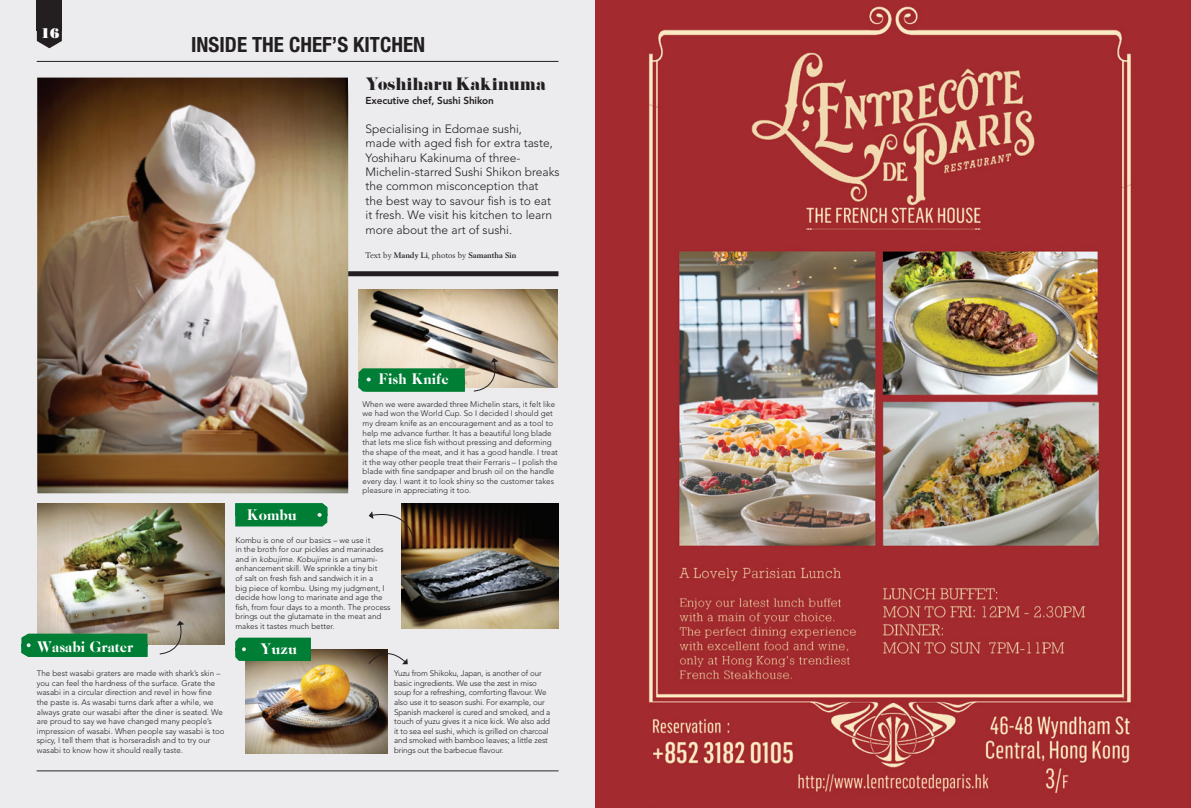
<style>
.page{position:relative;width:1191px;height:808px;background:#fff}
.page>*{position:absolute;margin:0;border:0;box-sizing:border-box;transform-origin:0 0}
.t1{font:700 condensed 21px "Helvetica Neue LT Std";color:#231f20}
.t2{font:16px "Caslon CP";color:#fff}
.t3{font:16px "Pistilli";letter-spacing:-.015em;color:#231f20}
.t4{font:14px "Bodoni Std Poster";color:#fff}
.t5{font:300 12px/14.4px "Avenir LT Std";color:#231f20}
.t6{font:800 10px "Avenir LT Std";letter-spacing:-.015em;color:#231f20}
.t7{font:300 8px/9.6px "Avenir LT Std";color:#231f20}
.t8{font:700 8px "Berling LT Std";color:#231f20}
.s1{font-weight:400}
.s2{font-style:italic}
</style>
<div class="page">
<div style="left:0;top:0;width:595px;height:808px;background:#ececee"></div>
<div style="left:37px;top:0;width:25px;height:30px;background:#231f20"></div>
<svg style="left:37px;top:30px;width:25px;height:18px"></svg>
<hr style="left:37px;top:61px;width:521px;height:1px;background:#231f20">
<hr style="left:37px;top:771px;width:521px;height:1px;background:#231f20">
<img style="left:37px;top:78px;width:311px;height:415px">
<img style="left:245px;top:650px;width:142px;height:104px">
<div style="left:235px;top:503px;width:92px;height:23px;background:#007e35"></div>
<img style="left:402px;top:503px;width:156px;height:126px">
<img style="left:37px;top:503px;width:188px;height:142px">
<div style="left:21px;top:634px;width:126px;height:23px;background:#007e35"></div>
<svg style="left:159px;top:621px;width:26px;height:34px"></svg>
<svg style="left:368px;top:649px;width:40px;height:15px"></svg>
<div style="left:348px;top:271px;width:210px;height:5px;background:#231f20"></div>
<img style="left:358px;top:290px;width:199px;height:97px">
<div style="left:235px;top:638px;width:76px;height:23px;background:#007e35"></div>
<svg style="left:369px;top:509px;width:45px;height:33px"></svg>
<svg style="left:473px;top:358px;width:26px;height:34px"></svg>
<svg style="left:358px;top:368px;width:107px;height:24px;background:#08813b"></svg>
<img style="left:595px;top:0;width:596px;height:808px">
<p class="t4" style="left:41px;top:24px;width:20px">16</p>
<p class="t1" style="left:191px;top:32px;width:235px">INSIDE THE CHEF’S KITCHEN</p>
<p class="t3" style="left:365px;top:74px;width:182px">Yoshiharu Kakinuma</p>
<p class="t6" style="left:365px;top:95px;width:130px">Executive chef, Sushi Shikon</p>
<p class="t5" style="left:365px;top:122px;width:196px">Specialising in Edomae sushi,<br>made with aged fish for extra taste, Yoshiharu Kakinuma of three-Michelin-starred Sushi Shikon breaks the common misconception that<br>the best way to savour fish is to eat it fresh. We visit his kitchen to learn more about the art of sushi.</p>
<p class="t8" style="left:365px;top:250px;width:152px"><span class="s1">Text by</span> Mandy Li<span class="s1">, photos by</span> Samantha Sin</p>
<p class="t2" style="left:378px;top:371px;width:72px">Fish Knife</p>
<p class="t2" style="left:247px;top:506px;width:52px">Kombu</p>
<p class="t7" style="left:363px;top:399px;width:197px">When we were awarded three Michelin stars, it felt like we had won the World Cup. So I decided I should get my dream knife as an encouragement and as a tool to help me advance further. It has a beautiful long blade that lets me slice fish without pressing and deforming the shape of the meat, and it has a good handle. I treat it the way other people treat their Ferraris – I polish the blade with fine sandpaper and brush oil on the handle every day. I want it to look shiny so the customer takes pleasure in appreciating it too.</p>
<p class="t7" style="left:235px;top:535px;width:157px">Kombu is one of our basics – we use it<br>in the broth for our pickles and marinades and in <span class="s2">kobujime</span>. <span class="s2">Kobujime</span> is an umami&shy;enhancement skill. We sprinkle a tiny bit<br>of salt on fresh fish and sandwich it in a<br>big piece of kombu. Using my judgment, I decide how long to marinate and age the fish, from four days to a month. The process brings out the glutamate in the meat and makes it tastes much better.</p>
<p class="t2" style="left:37px;top:638px;width:98px">Wasabi Grater</p>
<p class="t2" style="left:260px;top:640px;width:38px">Yuzu</p>
<p class="t7" style="left:37px;top:669px;width:189px">The best wasabi graters are made with shark’s skin – you can feel the hardness of the surface. Grate the wasabi in a circular direction and revel in how fine the paste is. As wasabi turns dark after a while, we always grate our wasabi after the diner is seated. We are proud to say we have changed many people’s impression of wasabi. When people say wasabi is too spicy, I tell them that is horseradish and to try our wasabi to know how it should really taste.</p>
<p class="t7" style="left:394px;top:669px;width:158px">Yuzu from Shikoku, Japan, is another of our basic ingredients. We use the zest in miso soup for a refreshing, comforting flavour. We also use it to season sushi. For example, our Spanish mackerel is cured and smoked, and a touch of yuzu gives it a nice kick. We also add it to sea eel sushi, which is grilled on charcoal and smoked with bamboo leaves; a little zest brings out the barbecue flavour.</p>
</div>
